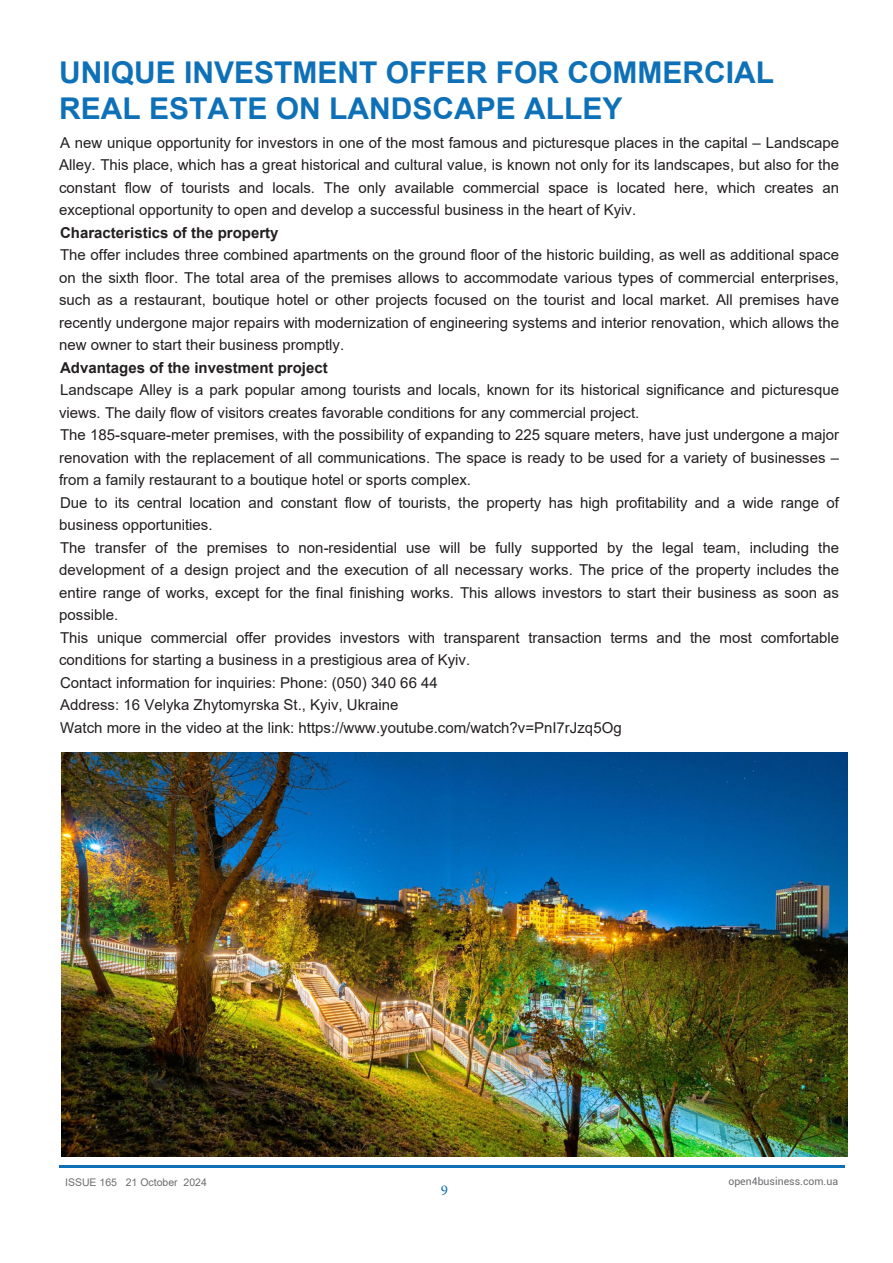
<style>
.page{position:relative;width:893px;height:1263px;background:#fff}
.page>*{position:absolute;margin:0;border:0;box-sizing:border-box;transform-origin:0 0}
.t1{font:700 30px/36px "Arial";color:#0e71b8}
.t2{font:15px/22.5px "Arial";color:#231f20;text-align:justify}
.t3{font:700 15px "Arial";color:#231f20}
.t4{font:15px "Minion Pro";color:#0e71b8}
.t5{font:10.5px "Arial";color:#6c6d70}
.t6{font:10.5px "Roboto";color:#6c6d70}
</style>
<div class="page">
<hr style="left:59px;top:1165px;width:785px;height:2px;background:#0e71b8">
<img style="left:62px;top:753px;width:785px;height:403px">
<h1 class="t1" style="left:59px;top:55px;width:717px">UNIQUE INVESTMENT OFFER FOR COMMERCIAL<br>REAL ESTATE ON LANDSCAPE ALLEY</h1>
<p class="t2" style="left:59px;top:131px;width:781px">A new unique opportunity for investors in one of the most famous and picturesque places in the capital – Landscape Alley. This place, which has a great historical and cultural value, is known not only for its landscapes, but also for the constant flow of tourists and locals. The only available commercial space is located here, which creates an exceptional opportunity to open and develop a successful business in the heart of Kyiv.</p>
<p class="t3" style="left:60px;top:222px;width:220px">Characteristics of the property</p>
<p class="t2" style="left:59px;top:244px;width:781px">The offer includes three combined apartments on the ground floor of the historic building, as well as additional space on the sixth floor. The total area of the premises allows to accommodate various types of commercial enterprises, such as a restaurant, boutique hotel or other projects focused on the tourist and local market. All premises have recently undergone major repairs with modernization of engineering systems and interior renovation, which allows the new owner to start their business promptly.</p>
<p class="t3" style="left:60px;top:357px;width:269px">Advantages of the investment project</p>
<p class="t2" style="left:59px;top:379px;width:781px;text-align:left">Landscape Alley is a park popular among tourists and locals, known for its historical significance and picturesque views. The daily flow of visitors creates favorable conditions for any commercial project.<br>The 185-square-meter premises, with the possibility of expanding to 225 square meters, have just undergone a major renovation with the replacement of all communications. The space is ready to be used for a variety of businesses – from a family restaurant to a boutique hotel or sports complex.<br>Due to its central location and constant flow of tourists, the property has high profitability and a wide range of business opportunities.<br>The transfer of the premises to non-residential use will be fully supported by the legal team, including the development of a design project and the execution of all necessary works. The price of the property includes the entire range of works, except for the final finishing works. This allows investors to start their business as soon as possible.<br>This unique commercial offer provides investors with transparent transaction terms and the most comfortable conditions for starting a business in a prestigious area of Kyiv.<br>Contact information for inquiries: Phone: (050) 340 66 44<br>Address: 16 Velyka Zhytomyrska St., Kyiv, Ukraine<br>Watch more in the video at the link: https://www.youtube.com/watch?v=PnI7rJzq5Og</p>
<p class="t5" style="left:65px;top:1175px;width:143px">ISSUE 165 21 October 2024</p>
<p class="t6" style="left:728px;top:1174px;width:111px">open4business.com.ua</p>
<p class="t4" style="left:441px;top:1180px;width:9px">9</p>
</div>
